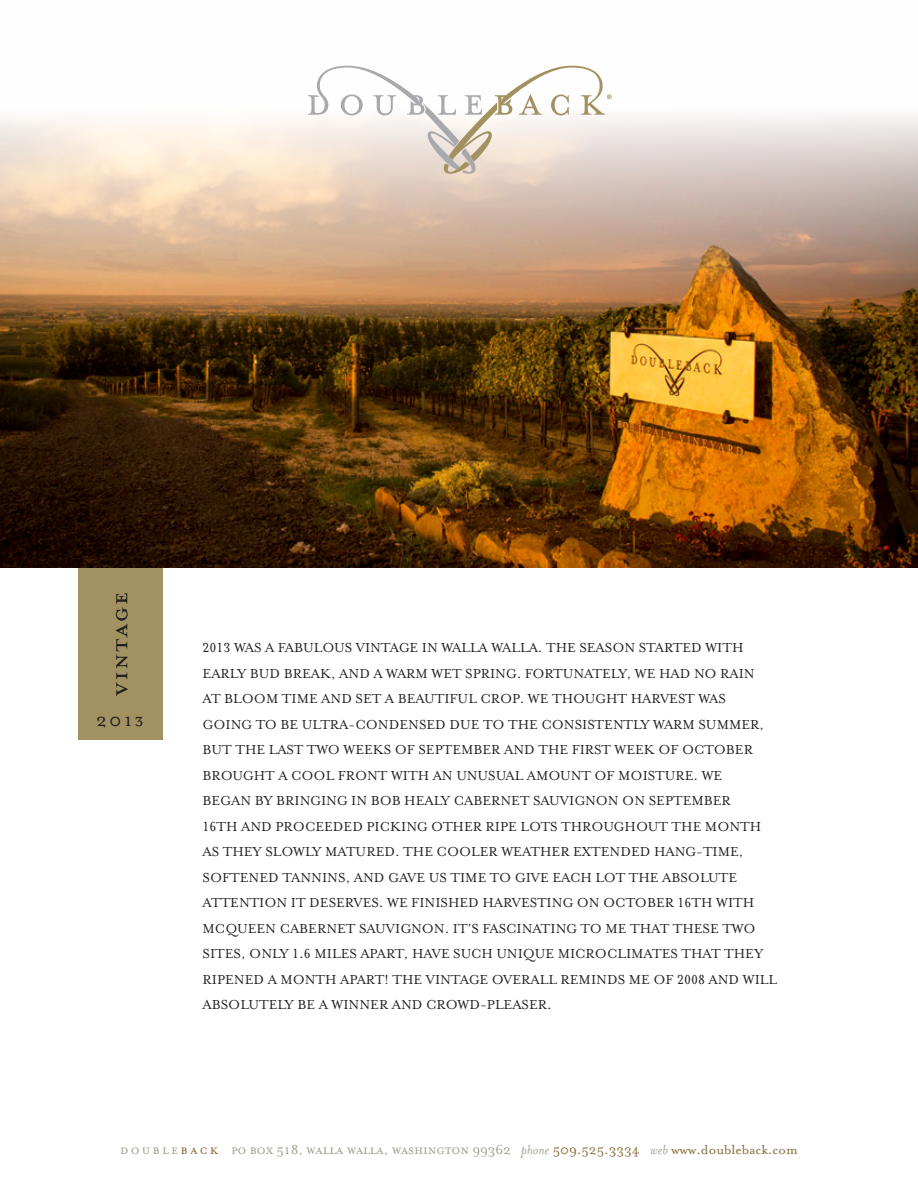
<style>
.page{position:relative;width:918px;height:1188px;background:#fff}
.page>*{position:absolute;margin:0;border:0;box-sizing:border-box;transform-origin:0 0}
.subtitle{font:21px "Mrs Eaves Roman";color:#231f20}
.t1{font:15px/25.5px "Mrs Eaves Petite Caps";color:#231f20}
.subtitle-2{font:15px "Mrs Eaves Small Caps";letter-spacing:-.01em;color:#a1a093}
.s1{font-family:"Mrs Eaves Small Caps"}
.s2{color:#896e3a}
.s3{font-family:"Mrs Eaves Roman"}
.s4{font-family:"Mrs Eaves";font-style:italic}
.s5{font-family:"Mrs Eaves Roman";color:#896e3a}
</style>
<div class="page">
<div style="left:78px;top:568px;width:84px;height:172px;background:#a29161"></div>
<svg style="left:116px;top:593px;width:12px;height:103px"></svg>
<img style="left:0;top:65px;width:918px;height:503px">
<svg style="left:308px;top:66px;width:304px;height:108px"></svg>
<p class="subtitle" style="left:96px;top:709px;width:50px">20<span class="s1">13</span></p>
<p class="t1" style="left:203px;top:635px;width:576px">2013 WAS A FABULOUS VINTAGE IN WALLA WALLA. THE SEASON STARTED WITH EARLY BUD BREAK, AND A WARM WET SPRING. FORTUNATELY, WE HAD NO RAIN<br>AT BLOOM TIME AND SET A BEAUTIFUL CROP. WE THOUGHT HARVEST WAS GOING TO BE ULTRA-CONDENSED DUE TO THE CONSISTENTLY WARM SUMMER, BUT THE LAST TWO WEEKS OF SEPTEMBER AND THE FIRST WEEK OF OCTOBER BROUGHT A COOL FRONT WITH AN UNUSUAL AMOUNT OF MOISTURE. WE<br>BEGAN BY BRINGING IN BOB HEALY CABERNET SAUVIGNON ON SEPTEMBER<br>16TH AND PROCEEDED PICKING OTHER RIPE LOTS THROUGHOUT THE MONTH AS THEY SLOWLY MATURED. THE COOLER WEATHER EXTENDED HANG-TIME, SOFTENED TANNINS, AND GAVE US TIME TO GIVE EACH LOT THE ABSOLUTE ATTENTION IT DESERVES. WE FINISHED HARVESTING ON OCTOBER 16TH WITH MCQUEEN CABERNET SAUVIGNON. IT’S FASCINATING TO ME THAT THESE TWO SITES, ONLY 1.6 MILES APART, HAVE SUCH UNIQUE MICROCLIMATES THAT THEY RIPENED A MONTH APART! THE VINTAGE OVERALL REMINDS ME OF 2008 AND WILL ABSOLUTELY BE A WINNER AND CROWD-PLEASER.</p>
<p class="subtitle-2" style="left:120px;top:1142px;width:679px">double <span class="s2">back</span> po box <span class="s3">5</span>1<span class="s3">8</span>, walla walla, washington <span class="s3">99362</span> <span class="s4">phone</span> <span class="s5">509.525.3334</span> <span class="s4">web</span> <span class="s5">www.doubleback.com</span></p>
</div>
